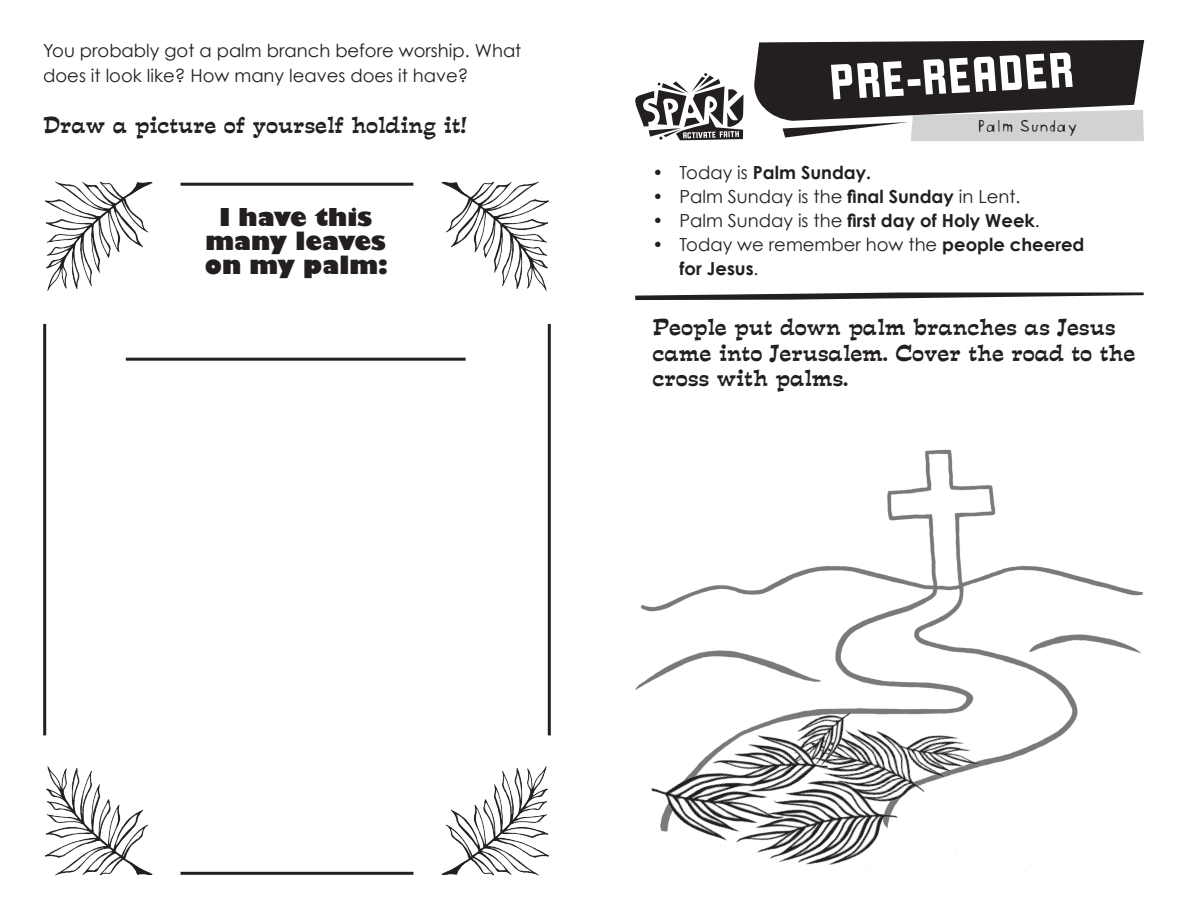
<style>
.page{position:relative;width:1188px;height:918px;background:#fff}
.page>*{position:absolute;margin:0;border:0;box-sizing:border-box;transform-origin:0 0}
.t1{font:54px "Liquorstore";color:#fff}
.t2{font:800 24px/24px "Gill Sans";color:#231f20;text-align:center}
.t3{font:21px/25.5px "Estro Font";color:#231f20}
.t4{font:18px/24px "Century Gothic";color:#231f20}
.t5{font:700 18px "Century Gothic";color:#231f20}
.t6{font:18px "Blockhead Uplugged";color:#231f20}
.s1{font-weight:400}
.s2{font-weight:700}
</style>
<div class="page">
<svg style="left:754px;top:40px;width:390px;height:101px;background:#5b5859"></svg>
<svg style="left:635px;top:73px;width:108px;height:67px"></svg>
<svg style="left:635px;top:292px;width:509px;height:8px"></svg>
<img style="left:606px;top:433px;width:538px;height:433px">
<img style="left:869px;top:716px;width:59px;height:104px">
<img style="left:807px;top:744px;width:99px;height:131px">
<img style="left:621px;top:725px;width:186px;height:141px">
<img style="left:878px;top:706px;width:116px;height:99px">
<img style="left:769px;top:679px;width:100px;height:116px">
<img style="left:694px;top:691px;width:151px;height:139px">
<img style="left:45px;top:766px;width:136px;height:110px">
<img style="left:45px;top:181px;width:136px;height:110px">
<img style="left:413px;top:766px;width:136px;height:110px">
<img style="left:413px;top:181px;width:136px;height:110px">
<hr style="left:181px;top:183px;width:232px;height:3px;background:#231f20">
<hr style="left:181px;top:872px;width:232px;height:3px;background:#231f20">
<hr style="left:43px;top:324px;width:3px;height:411px;background:#231f20">
<hr style="left:548px;top:324px;width:3px;height:411px;background:#231f20">
<hr style="left:126px;top:358px;width:340px;height:3px;background:#231f20">
<p class="t4" style="left:43px;top:37px;width:480px;line-height:25.5px">You probably got a palm branch before worship. What does it look like? How many leaves does it have?</p>
<p class="t3" style="left:43px;top:112px;width:426px">Draw a picture of yourself holding it!</p>
<h2 class="t2" style="left:205px;top:207px;width:184px">I have this many leaves on my palm:</h2>
<h1 class="t1" style="left:828px;top:54px;width:247px;rotate:-3deg">PRE-READER</h1>
<p class="t6" style="left:977px;top:111px;width:102px">Palm Sunday</p>
<p class="t5" style="left:652px;top:161px;width:220px"><span class="s1">• Today is</span> Palm Sunday.</p>
<p class="t4" style="left:652px;top:184px;width:370px">• Palm Sunday is the <span class="s2">final Sunday</span> in Lent.</p>
<p class="t5" style="left:652px;top:209px;width:389px"><span class="s1">• Palm Sunday is the</span> first day of Holy Week<span class="s1">.</span></p>
<p class="t4" style="left:679px;top:232px;width:407px;text-indent:-27px">• Today we remember how the <span class="s2">people cheered for Jesus</span>.</p>
<p class="t3" style="left:652px;top:314px;width:484px">People put down palm branches as Jesus came into Jerusalem. Cover the road to the cross with palms.</p>
</div>
